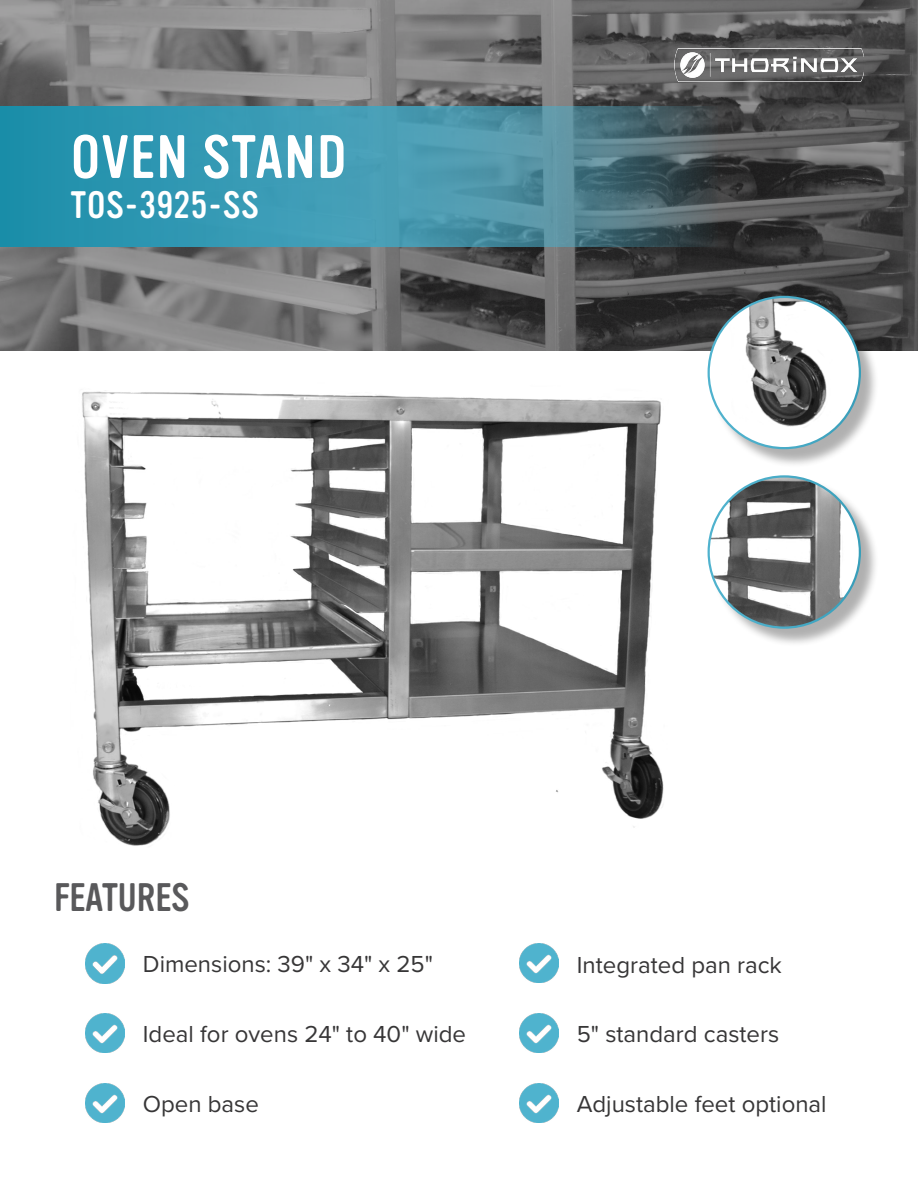
<style>
.page{position:relative;width:918px;height:1188px;background:#fff}
.page>*{position:absolute;margin:0;border:0;box-sizing:border-box;transform-origin:0 0}
.t1{font:60px "Vinyl OT";letter-spacing:.025em;color:#fff}
.t2{font:39px "Vinyl OT";color:#59595b}
.t3{font:37.5px "Vinyl OT";letter-spacing:.025em;color:#fff}
.t4{font:24px "Proxima Nova";color:#373637}
</style>
<div class="page">
<svg style="left:0;top:0;width:918px;height:351px;background:#696969"></svg>
<img style="left:674px;top:49px;width:190px;height:32px">
<div style="left:710px;top:478px;width:170px;height:169px;background:#000;opacity:.31"></div>
<img style="left:709px;top:476px;width:151px;height:152px;border-radius:76px">
<div style="left:710px;top:298px;width:170px;height:170px;background:#000;opacity:.31"></div>
<img style="left:709px;top:297px;width:151px;height:151px;border-radius:76px">
<img style="left:86px;top:944px;width:39px;height:39px">
<img style="left:86px;top:1014px;width:39px;height:39px">
<img style="left:520px;top:1014px;width:39px;height:39px">
<img style="left:520px;top:944px;width:39px;height:39px">
<img style="left:85px;top:1084px;width:40px;height:39px">
<img style="left:519px;top:1084px;width:40px;height:39px">
<svg style="left:0;top:106px;width:717px;height:140px;background:#3e8da2"></svg>
<img style="left:82px;top:391px;width:582px;height:455px">
<h1 class="t1" style="left:71px;top:124px;width:277px">OVEN STAND</h1>
<h3 class="t3" style="left:71px;top:184px;width:189px">TOS-3925-SS</h3>
<h2 class="t2" style="left:54px;top:876px;width:137px">FEATURES</h2>
<p class="t4" style="left:143px;top:946px;width:292px">Dimensions: 39" x 34" x 25"</p>
<p class="t4" style="left:577px;top:947px;width:207px">Integrated pan rack</p>
<p class="t4" style="left:143px;top:1016px;width:325px">Ideal for ovens 24" to 40" wide</p>
<p class="t4" style="left:577px;top:1016px;width:204px">5" standard casters</p>
<p class="t4" style="left:143px;top:1086px;width:118px">Open base</p>
<p class="t4" style="left:577px;top:1086px;width:252px">Adjustable feet optional</p>
</div>
